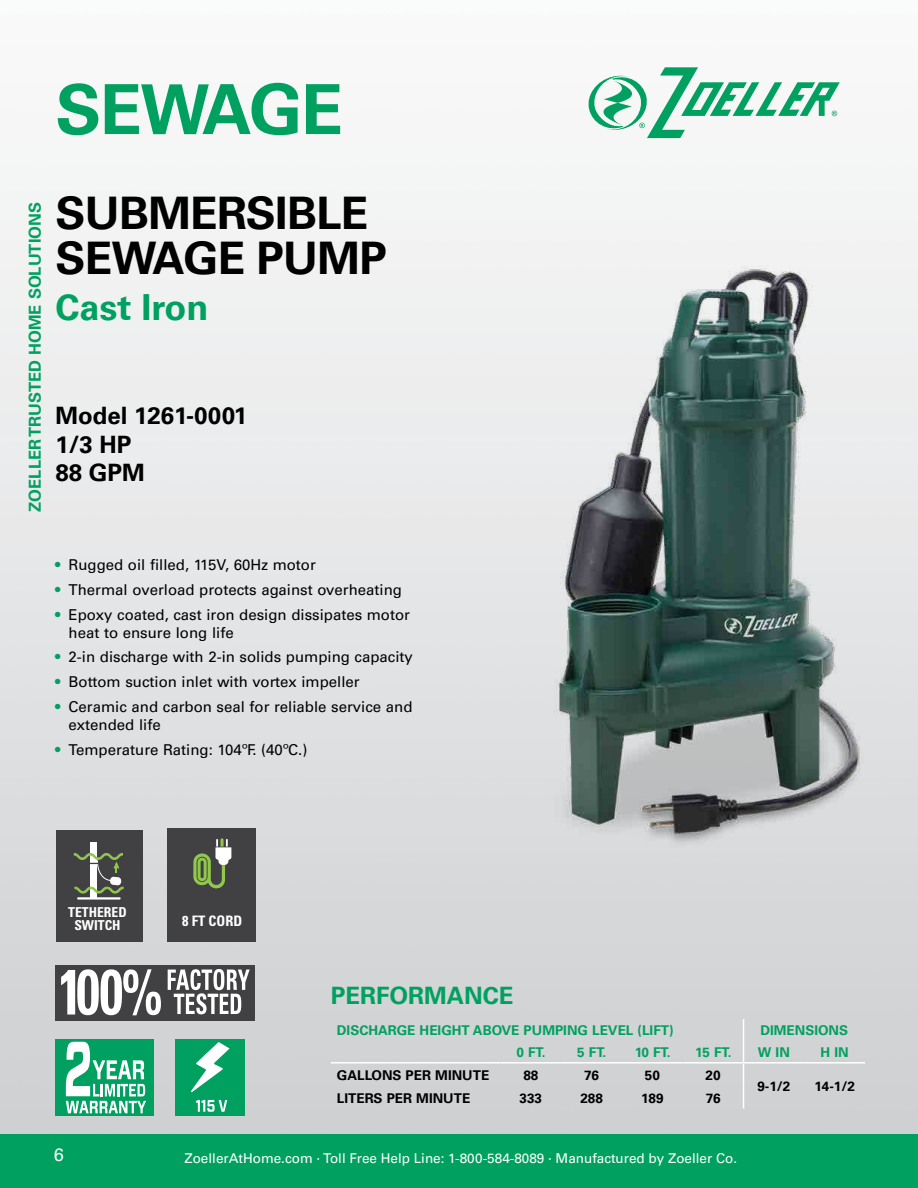
<style>
.page{position:relative;width:918px;height:1188px;background:#fff}
.page>*{position:absolute;margin:0;border:0;box-sizing:border-box;transform-origin:0 0}
.t1{font:700 69px "Univers LT Pro 65";letter-spacing:-.025em;color:#00a160}
.t2{font:700 45px/45px "Univers LT Pro 65";letter-spacing:-.015em;color:#000}
.t3{font:700 36px "Univers LT Pro 65";color:#00a160}
.t4{font:700 24px/28.8px "Univers LT Pro 65";color:#000}
.t5{font:700 24px "Univers LT Pro 65";color:#00a160}
.t6{font:18px "Univers LT Pro 55 Roman";color:#fff}
.t7{font:700 16.5px "Univers LT Pro 65";color:#00a160}
.t8{font:15px/18px "Univers LT Pro 55 Roman";color:#000}
.t9{font:700 condensed 14.4px "Univers LT Pro";color:#fff}
.t10{font:700 condensed 13.65px/13.6px "Univers LT Pro";color:#fff;text-align:center}
.t11{font:13.5px "Univers LT Pro 55 Roman";color:#fff}
.t12{font:700 13.5px "Univers LT Pro 65";color:#00a160}
.t13{font:700 13.5px "Univers LT Pro 65";color:#000}
.s1{color:#00a160}
</style>
<div class="page">
<img style="left:0;top:138px;width:918px;height:996px">
<div style="left:0;top:1134px;width:918px;height:54px;background:#00a160"></div>
<svg style="left:588px;top:67px;width:252px;height:71px"></svg>
<img style="left:544px;top:266px;width:320px;height:599px">
<div style="left:56px;top:1039px;width:98px;height:76px;background:#00a160"></div>
<svg style="left:66px;top:1042px;width:80px;height:71px"></svg>
<div style="left:176px;top:1039px;width:69px;height:76px;background:#00a160"></div>
<svg style="left:191px;top:1042px;width:39px;height:51px"></svg>
<svg style="left:196px;top:1100px;width:31px;height:12px"></svg>
<div style="left:56px;top:830px;width:86px;height:112px;background:#414143"></div>
<hr style="left:77px;top:897px;width:44px;height:3px;background:#fff">
<div style="left:90px;top:842px;width:7px;height:56px;background:#fff"></div>
<svg style="left:74px;top:853px;width:50px;height:41px"></svg>
<div style="left:167px;top:829px;width:88px;height:113px;background:#414042"></div>
<svg style="left:193px;top:838px;width:38px;height:51px"></svg>
<div style="left:56px;top:965px;width:199px;height:55px;background:#414042"></div>
<svg style="left:61px;top:969px;width:100px;height:46px"></svg>
<svg style="left:168px;top:969px;width:82px;height:45px"></svg>
<hr style="left:331px;top:1062px;width:170px;height:2px;background:#fff">
<hr style="left:501px;top:1062px;width:60px;height:2px;background:#fff">
<hr style="left:561px;top:1062px;width:61px;height:2px;background:#fff">
<hr style="left:622px;top:1062px;width:61px;height:2px;background:#fff">
<hr style="left:683px;top:1062px;width:61px;height:2px;background:#fff">
<hr style="left:744px;top:1062px;width:60px;height:2px;background:#fff">
<hr style="left:804px;top:1062px;width:61px;height:2px;background:#fff">
<svg style="left:743px;top:1019px;width:1px;height:90px"></svg>
<h1 class="t1" style="left:55px;top:61px;width:289px">SEWAGE</h1>
<p class="t7" style="left:23px;top:512px;width:311px;rotate:-90deg">ZOELLER TRUSTED HOME SOLUTIONS</p>
<h2 class="t2" style="left:55px;top:188px;width:333px">SUBMERSIBLE<br>SEWAGE PUMP</h2>
<h3 class="t3" style="left:55px;top:282px;width:155px">Cast Iron</h3>
<h3 class="t4" style="left:55px;top:400px;width:193px">Model 1261-0001<br>1/3 HP<br>88 GPM</h3>
<p class="t8" style="left:55px;top:555px;width:262px"><span class="s1">•</span> Rugged oil filled, 115V, 60Hz motor</p>
<p class="t8" style="left:55px;top:580px;width:348px"><span class="s1">•</span> Thermal overload protects against overheating</p>
<p class="t8" style="left:69px;top:605px;width:343px;text-indent:-14px"><span class="s1">•</span> Epoxy coated, cast iron design dissipates motor heat to ensure long life</p>
<p class="t8" style="left:55px;top:647px;width:359px"><span class="s1">•</span> 2-in discharge with 2-in solids pumping capacity</p>
<p class="t8" style="left:55px;top:672px;width:306px"><span class="s1">•</span> Bottom suction inlet with vortex impeller</p>
<p class="t8" style="left:69px;top:697px;width:345px;text-indent:-14px"><span class="s1">•</span> Ceramic and carbon seal for reliable service and extended life</p>
<p class="t8" style="left:55px;top:740px;width:254px"><span class="s1">•</span> Temperature Rating: 104ºF. (40ºC.)</p>
<p class="t10" style="left:68px;top:905px;width:60px">TETHERED<br>SWITCH</p>
<p class="t9" style="left:182px;top:912px;width:62px">8 FT CORD</p>
<h3 class="t5" style="left:331px;top:979px;width:184px">PERFORMANCE</h3>
<p class="t12" style="left:337px;top:1021px;width:338px">DISCHARGE HEIGHT ABOVE PUMPING LEVEL (LIFT)</p>
<p class="t12" style="left:760px;top:1021px;width:89px">DIMENSIONS</p>
<p class="t12" style="left:517px;top:1043px;width:31px">0 FT.</p>
<p class="t12" style="left:577px;top:1043px;width:31px">5 FT.</p>
<p class="t12" style="left:635px;top:1043px;width:37px">10 FT.</p>
<p class="t12" style="left:695px;top:1043px;width:38px">15 FT.</p>
<p class="t12" style="left:758px;top:1043px;width:33px">W IN</p>
<p class="t12" style="left:821px;top:1043px;width:30px">H IN</p>
<p class="t13" style="left:337px;top:1065px;width:154px">GALLONS PER MINUTE</p>
<p class="t13" style="left:523px;top:1065px;width:17px">88</p>
<p class="t13" style="left:584px;top:1065px;width:16px">76</p>
<p class="t13" style="left:645px;top:1065px;width:17px">50</p>
<p class="t13" style="left:706px;top:1065px;width:17px">20</p>
<p class="t13" style="left:757px;top:1076px;width:35px">9-1/2</p>
<p class="t13" style="left:814px;top:1076px;width:42px">14-1/2</p>
<p class="t13" style="left:337px;top:1088px;width:135px">LITERS PER MINUTE</p>
<p class="t13" style="left:520px;top:1088px;width:24px">333</p>
<p class="t13" style="left:580px;top:1088px;width:24px">288</p>
<p class="t13" style="left:641px;top:1088px;width:24px">189</p>
<p class="t13" style="left:706px;top:1088px;width:16px">76</p>
<p class="t6" style="left:54px;top:1142px;width:12px">6</p>
<p class="t11" style="left:185px;top:1149px;width:554px">ZoellerAtHome.com · Toll Free Help Line: 1-800-584-8089 · Manufactured by Zoeller Co.</p>
</div>
